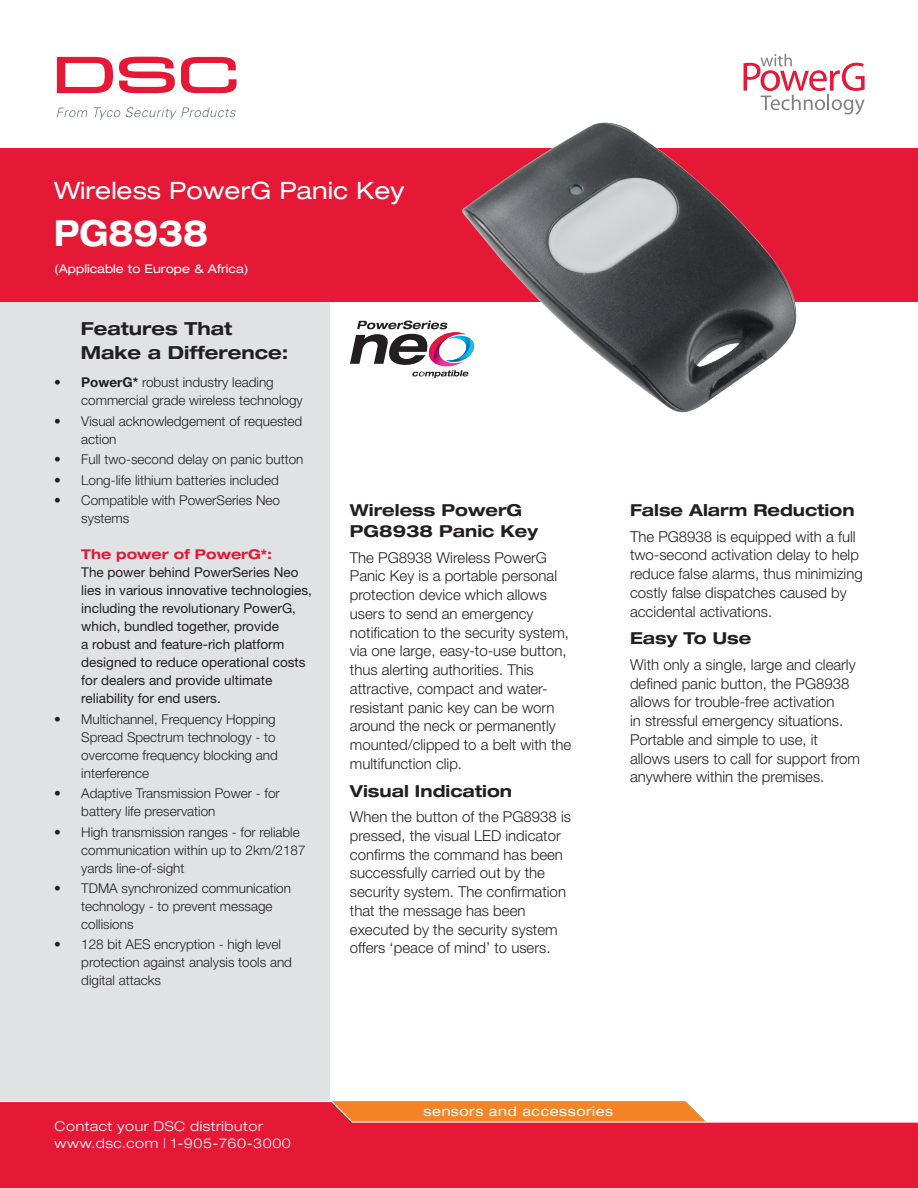
<style>
.page{position:relative;width:918px;height:1188px;background:#fff}
.page>*{position:absolute;margin:0;border:0;box-sizing:border-box;transform-origin:0 0}
.Product_Name{font:700 expanded 36px "Helvetica Neue LT Std";color:#fff;scale:.85 1}
.Product_Name-2{font:expanded 24px "Helvetica Neue LT Std";color:#fff}
.Features_Title{font:700 expanded 18px/24px "Helvetica Neue LT Std";color:#231f20}
.Specification_Tab{font:700 expanded 16.5px/21px "Helvetica Neue LT Std";color:#231f20}
.Specification_Tab-2{font:300 15px/18.8px "Helvetica Neue LT Pro";color:#231f20}
.t1{font:300 13.5px/18px "Helvetica Neue LT Std";color:#231f20}
.t2{font:13.5px/18px "Helvetica Neue LT Std";color:#231f20}
.t3{font:300 expanded 13.5px "Helvetica Neue LT Std";letter-spacing:.04em;color:#fff}
.t4{font:expanded 13.5px "Helvetica Neue LT Std";letter-spacing:.04em;color:#fff}
.t5{font:500 expanded 13.5px "Helvetica Neue LT Std";letter-spacing:.04em;color:#fff}
.Product_Name-3{font:expanded 12px "Helvetica Neue LT Std";color:#fff}
.s1{font-weight:700}
.s2{font-weight:700;font-stretch:expanded;color:#e51836}
</style>
<div class="page">
<div style="left:0;top:162px;width:329px;height:1026px;background:#e1e2e4"></div>
<div style="left:0;top:148px;width:918px;height:154px;background:#e51836"></div>
<svg style="left:0;top:1100px;width:918px;height:88px;background:#e83444"></svg>
<svg style="left:57px;top:57px;width:56px;height:36px"></svg>
<svg style="left:119px;top:57px;width:56px;height:36px"></svg>
<svg style="left:181px;top:57px;width:56px;height:36px"></svg>
<svg style="left:57px;top:108px;width:31px;height:9px"></svg>
<svg style="left:94px;top:107px;width:142px;height:13px"></svg>
<img style="left:462px;top:122px;width:335px;height:291px">
<svg style="left:350px;top:321px;width:126px;height:57px"></svg>
<svg style="left:744px;top:54px;width:121px;height:60px"></svg>
<p class="Product_Name-2" style="left:54px;top:175px;width:352px">Wireless PowerG Panic Key</p>
<p class="Product_Name" style="left:54px;top:210px;width:183px">PG8938</p>
<p class="Product_Name-3" style="left:54px;top:261px;width:196px">(Applicable to Europe &amp; Africa)</p>
<p class="Features_Title" style="left:81px;top:316px;width:209px">Features That<br>Make a Difference:</p>
<p class="t1" style="left:81px;top:373px;width:223px;text-indent:-27px"><span class="s1">• PowerG*</span> robust industry leading commercial grade wireless technology</p>
<p class="t1" style="left:81px;top:412px;width:223px;text-indent:-27px">• Visual acknowledgement of requested action</p>
<p class="t1" style="left:54px;top:450px;width:251px">• Full two-second delay on panic button</p>
<p class="t1" style="left:54px;top:471px;width:226px">• Long-life lithium batteries included</p>
<p class="t1" style="left:81px;top:491px;width:200px;text-indent:-27px">• Compatible with PowerSeries Neo systems</p>
<p class="t2" style="left:81px;top:545px;width:232px"><span class="s2">The power of PowerG*:<br></span>The power behind PowerSeries Neo lies in various innovative technologies, including the revolutionary PowerG, which, bundled together, provide<br>a robust and feature-rich platform designed to reduce operational costs for dealers and provide ultimate reliability for end users.</p>
<p class="t1" style="left:81px;top:710px;width:198px;text-indent:-27px">• Multichannel, Frequency Hopping<br>Spread Spectrum technology - to overcome frequency blocking and interference</p>
<p class="t1" style="left:81px;top:784px;width:200px;text-indent:-27px">• Adaptive Transmission Power - for battery life preservation</p>
<p class="t1" style="left:81px;top:822px;width:226px;text-indent:-27px">• High transmission ranges - for reliable communication within up to 2km/2187 yards line-of-sight</p>
<p class="t1" style="left:81px;top:879px;width:211px;text-indent:-27px">• TDMA synchronized communication technology - to prevent message collisions</p>
<p class="t1" style="left:81px;top:935px;width:212px;text-indent:-27px">• 128 bit AES encryption - high level protection against analysis tools and digital attacks</p>
<p class="Specification_Tab" style="left:350px;top:499px;width:190px">Wireless PowerG<br>PG8938 Panic Key</p>
<p class="Specification_Tab-2" style="left:350px;top:548px;width:223px">The PG8938 Wireless PowerG<br>Panic Key is a portable personal protection device which allows users to send an emergency notification to the security system, via one large, easy-to-use button, thus alerting authorities. This attractive, compact and water&shy;resistant panic key can be worn around the neck or permanently mounted/clipped to a belt with the multifunction clip.</p>
<p class="Specification_Tab" style="left:350px;top:780px;width:164px">Visual Indication</p>
<p class="Specification_Tab-2" style="left:350px;top:807px;width:223px">When the button of the PG8938 is pressed, the visual LED indicator confirms the command has been successfully carried out by the security system. The confirmation that the message has been executed by the security system offers ‘peace of mind’ to users.</p>
<p class="Specification_Tab" style="left:630px;top:499px;width:226px">False Alarm Reduction</p>
<p class="Specification_Tab-2" style="left:630px;top:527px;width:234px">The PG8938 is equipped with a full two-second activation delay to help reduce false alarms, thus minimizing costly false dispatches caused by accidental activations.</p>
<p class="Specification_Tab" style="left:630px;top:628px;width:123px">Easy To Use</p>
<p class="Specification_Tab-2" style="left:630px;top:655px;width:232px">With only a single, large and clearly defined panic button, the PG8938 allows for trouble-free activation<br>in stressful emergency situations.<br>Portable and simple to use, it allows users to call for support from anywhere within the premises.</p>
<p class="t3" style="left:55px;top:1119px;width:210px">Contact your DSC distributor</p>
<p class="t3" style="left:55px;top:1135px;width:238px">www.dsc.com | 1-905-760-3000</p>
<p class="t5" style="left:452px;top:1102px;width:134px">communications</p>
<p class="t4" style="left:424px;top:1103px;width:191px">sensors and accessories</p>
</div>
